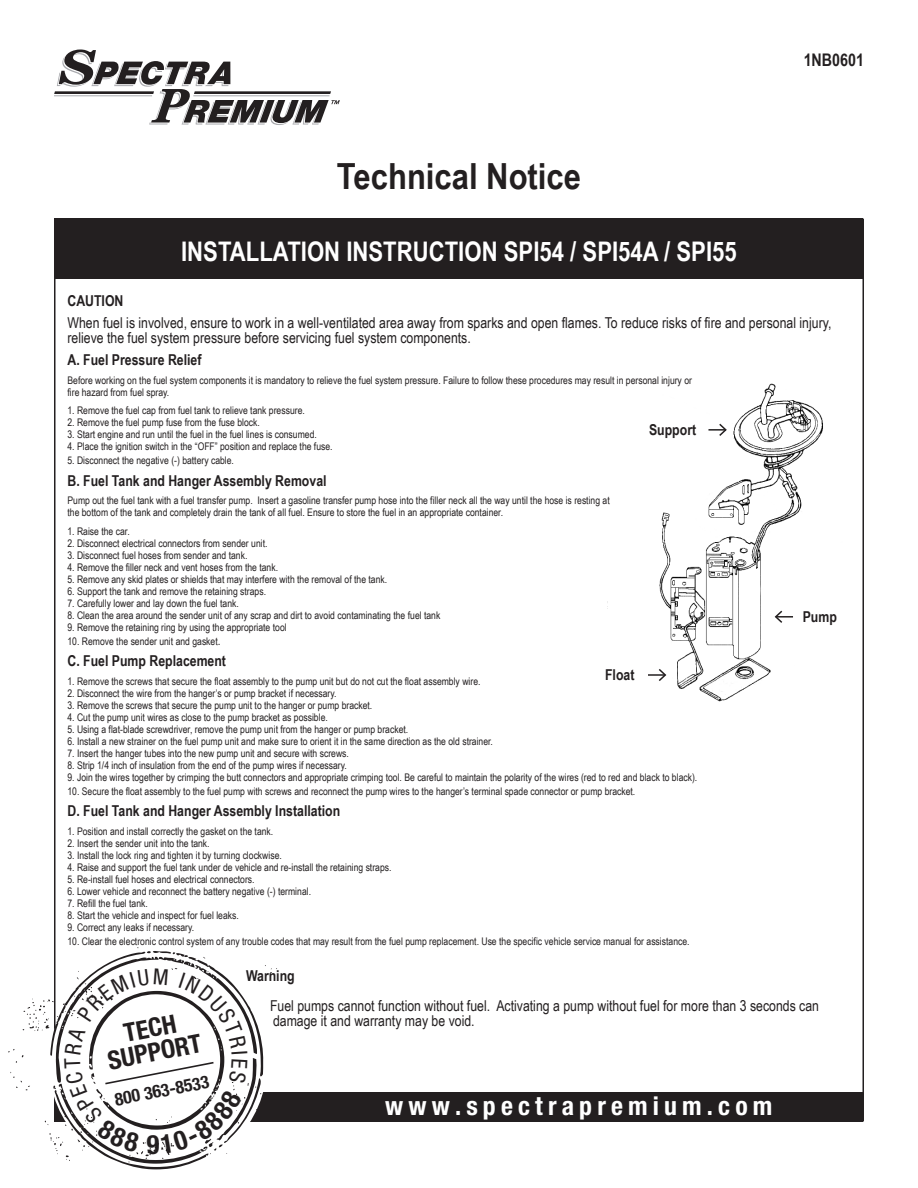
<style>
.page{position:relative;width:918px;height:1188px;background:#fff}
.page>*{position:absolute;margin:0;border:0;box-sizing:border-box;transform-origin:0 0}
.t1{font:700 36px "Arial Narrow";color:#231f20;scale:1.05 1}
.t2{font:700 27px "Arial Narrow";color:#fff}
.t3{font:700 condensed 25.8px "Helvetica Neue";letter-spacing:.2em;color:#fff}
.t4{font:700 condensed 25.8px "Helvetica Neue";color:#231f20}
.t5{font:700 condensed 17.7px "Helvetica Neue";color:#231f20}
.t6{font:700 17.4px "Arial Narrow";color:#231f20}
.t7{font:15px/15px "Arial Narrow";color:#231f20}
.t8{font:700 15px "Arial Narrow";color:#231f20}
.t9{font:10.5px/12px "Arial Narrow";color:#231f20}
.s1{font-size:12px}
</style>
<div class="page">
<img style="left:607px;top:383px;width:216px;height:319px">
<div style="left:55px;top:1092px;width:808px;height:29px;background:#231f20"></div>
<div style="left:55px;top:219px;width:808px;height:60px;background:#231f20"></div>
<svg style="left:8px;top:947px;width:269px;height:222px"></svg>
<svg style="left:54px;top:50px;width:286px;height:75px"></svg>
<svg style="left:708px;top:422px;width:20px;height:16px"></svg>
<svg style="left:648px;top:667px;width:19px;height:16px"></svg>
<svg style="left:774px;top:609px;width:19px;height:16px"></svg>
<svg style="left:64px;top:968px;width:184px;height:186px"></svg>
<p class="t1" style="left:337px;top:155px;width:234px">Technical Notice</p>
<p class="t2" style="left:181px;top:236px;width:557px">INSTALLATION INSTRUCTION SPI54 / SPI54A / SPI55</p>
<p class="t6" style="left:804px;top:50px;width:62px">1NB0601</p>
<p class="t8" style="left:68px;top:292px;width:58px">CAUTION</p>
<p class="t7" style="left:68px;top:315px;width:766px">When fuel is involved, ensure to work in a well-ventilated area away from sparks and open flames. To reduce risks of fire and personal injury, relieve the fuel system pressure before servicing fuel system components.</p>
<p class="t8" style="left:68px;top:351px;width:135px">A. Fuel Pressure Relief</p>
<p class="t9" style="left:68px;top:374px;width:626px">Before working on the fuel system components it is mandatory to relieve the fuel system pressure. Failure to follow these procedures may result in personal injury or fire hazard from fuel spray.</p>
<p class="t9" style="left:68px;top:405px;width:239px">1. Remove the fuel cap from fuel tank to relieve tank pressure.</p>
<p class="t9" style="left:68px;top:417px;width:194px">2. Remove the fuel pump fuse from the fuse block.</p>
<p class="t9" style="left:68px;top:429px;width:251px">3. Start engine and run until the fuel in the fuel lines is consumed.</p>
<p class="t9" style="left:68px;top:441px;width:267px">4. Place the ignition switch in the “OFF” position and replace the fuse.</p>
<p class="t9" style="left:68px;top:454px;width:168px">5. Disconnect the negative (-) battery cable.</p>
<p class="t8" style="left:68px;top:472px;width:261px">B. Fuel Tank and Hanger Assembly Removal</p>
<p class="t9" style="left:68px;top:495px;width:544px">Pump out the fuel tank with a fuel transfer pump. Insert a gasoline transfer pump hose into the filler neck all the way until the hose is resting at the bottom of the tank and completely drain the tank of all fuel. Ensure to store the fuel in an appropriate container.</p>
<p class="t9" style="left:68px;top:525px;width:64px">1. Raise the car.</p>
<p class="t9" style="left:68px;top:537px;width:202px">2. Disconnect electrical connectors from sender unit.</p>
<p class="t9" style="left:68px;top:549px;width:181px">3. Disconnect fuel hoses from sender and tank.</p>
<p class="t9" style="left:68px;top:561px;width:212px">4. Remove the filler neck and vent hoses from the tank.</p>
<p class="t9" style="left:68px;top:573px;width:321px">5. Remove any skid plates or shields that may interfere with the removal of the tank.</p>
<p class="t9" style="left:68px;top:585px;width:200px">6. Support the tank and remove the retaining straps.</p>
<p class="t9" style="left:68px;top:597px;width:173px">7. Carefully lower and lay down the fuel tank.</p>
<p class="t9" style="left:68px;top:609px;width:374px">8. Clean the area around the sender unit of any scrap and dirt to avoid contaminating the fuel tank</p>
<p class="t9" style="left:68px;top:621px;width:221px">9. Remove the retaining ring by using the appropriate tool</p>
<p class="t9" style="left:68px;top:635px;width:155px">10. Remove the sender unit and gasket<span class="s1">.</span></p>
<p class="t8" style="left:68px;top:652px;width:160px">C. Fuel Pump Replacement</p>
<p class="t9" style="left:68px;top:675px;width:415px">1. Remove the screws that secure the float assembly to the pump unit but do not cut the float assembly wire.</p>
<p class="t9" style="left:68px;top:687px;width:270px">2. Disconnect the wire from the hanger’s or pump bracket if necessary.</p>
<p class="t9" style="left:68px;top:699px;width:306px">3. Remove the screws that secure the pump unit to the hanger or pump bracket.</p>
<p class="t9" style="left:68px;top:711px;width:262px">4. Cut the pump unit wires as close to the pump bracket as possible.</p>
<p class="t9" style="left:68px;top:723px;width:342px">5. Using a flat-blade screwdriver, remove the pump unit from the hanger or pump bracket.</p>
<p class="t9" style="left:68px;top:735px;width:427px">6. Install a new strainer on the fuel pump unit and make sure to orient it in the same direction as the old strainer.</p>
<p class="t9" style="left:68px;top:747px;width:283px">7. Insert the hanger tubes into the new pump unit and secure with screws.</p>
<p class="t9" style="left:68px;top:759px;width:281px">8. Strip 1/4 inch of insulation from the end of the pump wires if necessary.</p>
<p class="t9" style="left:68px;top:771px;width:631px">9. Join the wires together by crimping the butt connectors and appropriate crimping tool. Be careful to maintain the polarity of the wires (red to red and black to black).</p>
<p class="t9" style="left:68px;top:785px;width:569px">10. Secure the float assembly to the fuel pump with screws and reconnect the pump wires to the hanger’s terminal spade connector or pump bracket.</p>
<p class="t8" style="left:68px;top:802px;width:274px">D. Fuel Tank and Hanger Assembly Installation</p>
<p class="t9" style="left:68px;top:825px;width:207px">1. Position and install correctly the gasket on the tank.</p>
<p class="t9" style="left:68px;top:837px;width:144px">2. Insert the sender unit into the tank.</p>
<p class="t9" style="left:68px;top:849px;width:216px">3. Install the lock ring and tighten it by turning clockwise.</p>
<p class="t9" style="left:68px;top:861px;width:326px">4. Raise and support the fuel tank under de vehicle and re-install the retaining straps.</p>
<p class="t9" style="left:68px;top:873px;width:189px">5. Re-install fuel hoses and electrical connectors.</p>
<p class="t9" style="left:68px;top:885px;width:245px">6. Lower vehicle and reconnect the battery negative (-) terminal.</p>
<p class="t9" style="left:68px;top:897px;width:82px">7. Refill the fuel tank.</p>
<p class="t9" style="left:68px;top:909px;width:173px">8. Start the vehicle and inspect for fuel leaks.</p>
<p class="t9" style="left:68px;top:921px;width:128px">9. Correct any leaks if necessary.</p>
<p class="t9" style="left:68px;top:935px;width:624px">10. Clear the electronic control system of any trouble codes that may result from the fuel pump replacement. Use the specific vehicle service manual for assistance.</p>
<p class="t8" style="left:246px;top:967px;width:50px">Warning</p>
<p class="t7" style="left:270px;top:999px;width:551px">Fuel pumps cannot function without fuel. Activating a pump without fuel for more than 3 seconds can damage it and warranty may be void.</p>
<p class="t8" style="left:649px;top:421px;width:49px">Support</p>
<p class="t8" style="left:803px;top:608px;width:36px">Pump</p>
<p class="t8" style="left:605px;top:666px;width:31px">Float</p>
<p class="t4" style="left:121px;top:1018px;width:54px;rotate:-11deg">TECH</p>
<p class="t4" style="left:105px;top:1045px;width:96px;rotate:-11deg">SUPPORT</p>
<p class="t5" style="left:113px;top:1089px;width:97px;rotate:-11deg">800 363-8533</p>
<p class="t3" style="left:385px;top:1090px;width:389px">www.spectrapremium.com</p>
</div>
